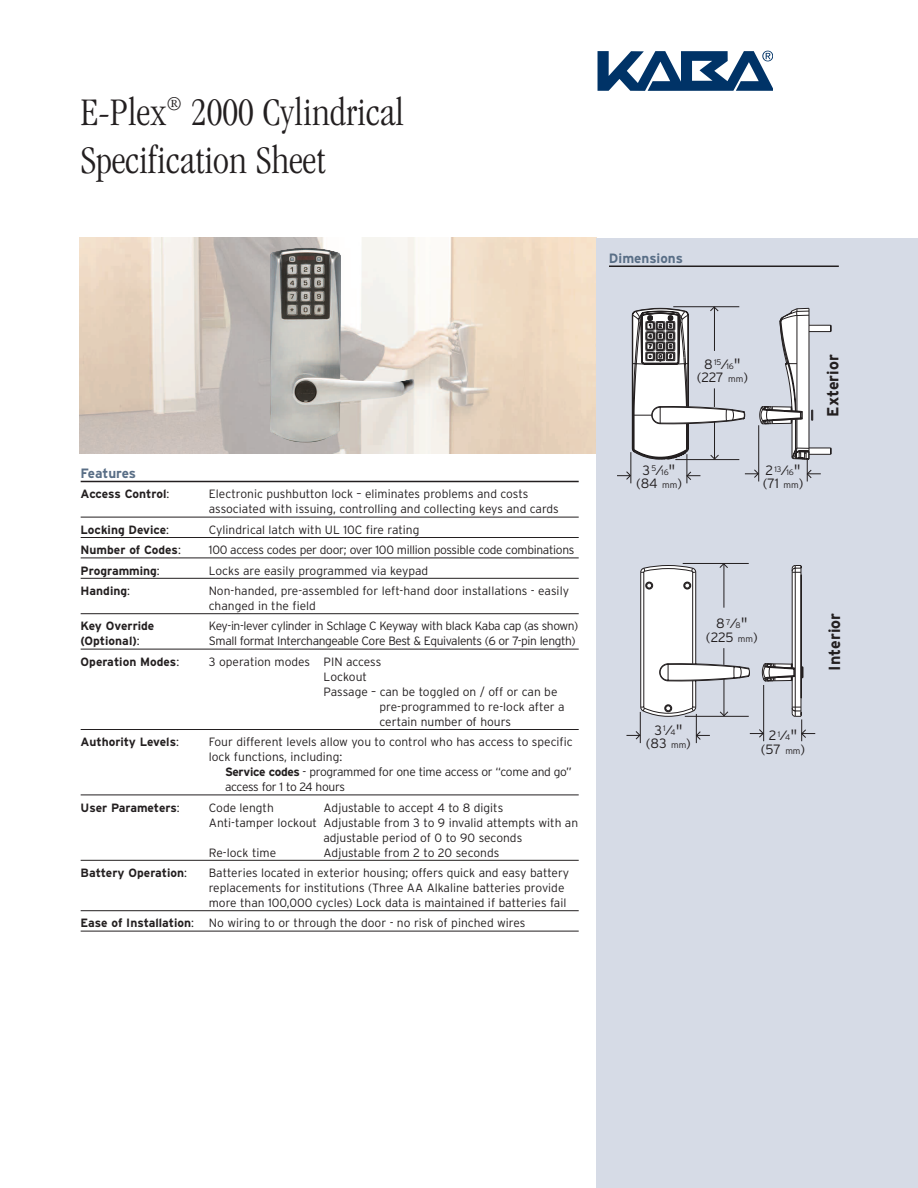
<style>
.page{position:relative;width:918px;height:1188px;background:#fff}
.page>*{position:absolute;margin:0;border:0;box-sizing:border-box;transform-origin:0 0}
.t1{font:300 condensed 40.5px/48.6px "Garamond LT";color:#231f20}
.t2{font:700 16.05px "Interstate";color:#231f20}
.t3{font:300 13.5px/13.5px "Interstate";letter-spacing:-.02em;color:#231f20;text-align:center}
.t4{font:700 13.5px "Interstate";color:#596e86}
.t5{font:300 12px/15px "Interstate";color:#231f20}
.t6{font:700 12px "Interstate";color:#231f20}
.t7{font:300 12px/15px "Interstate";letter-spacing:-.025em;color:#231f20}
.t8{font:300 12px "Interstate";letter-spacing:-.03em;color:#231f20}
.t9{font:300 8.1px "Interstate";color:#231f20}
.s1{font-weight:300}
.s2{font-weight:700}
.s3{font-size:13.5px}
.s4{font-size:15px}
.s5{font-size:9px}
.s6{font-size:8.1px}
</style>
<div class="page">
<img style="left:79px;top:238px;width:517px;height:216px">
<div style="left:596px;top:50px;width:177px;height:42px;background:#859db6"></div>
<svg style="left:598px;top:51px;width:175px;height:40px;background:#5b7c9d"></svg>
<hr style="left:81px;top:481px;width:498px;height:1px;background:#231f20">
<hr style="left:81px;top:517px;width:498px;height:1px;background:#231f20">
<hr style="left:81px;top:537px;width:498px;height:1px;background:#231f20">
<hr style="left:81px;top:558px;width:498px;height:1px;background:#231f20">
<hr style="left:81px;top:578px;width:498px;height:1px;background:#231f20">
<hr style="left:81px;top:613px;width:498px;height:1px;background:#231f20">
<hr style="left:81px;top:649px;width:498px;height:1px;background:#231f20">
<hr style="left:81px;top:729px;width:498px;height:1px;background:#231f20">
<hr style="left:81px;top:795px;width:498px;height:1px;background:#231f20">
<hr style="left:81px;top:860px;width:498px;height:1px;background:#231f20">
<hr style="left:81px;top:910px;width:498px;height:1px;background:#231f20">
<hr style="left:81px;top:931px;width:498px;height:1px;background:#231f20">
<div style="left:596px;top:238px;width:322px;height:950px;background:#d6dbe6"></div>
<hr style="left:609px;top:266px;width:230px;height:1px;background:#231f20">
<img style="left:270px;top:247px;width:145px;height:196px">
<svg style="left:617px;top:306px;width:215px;height:177px"></svg>
<svg style="left:626px;top:563px;width:190px;height:180px"></svg>
<h1 class="t1" style="left:81px;top:91px;width:325px">E-Plex<sup>®</sup> 2000 Cylindrical<br>Specification Sheet</h1>
<p class="t4" style="left:609px;top:250px;width:76px">Dimensions</p>
<p class="t4" style="left:81px;top:465px;width:57px">Features</p>
<p class="t6" style="left:81px;top:487px;width:90px">Access Control<span class="s1">:</span></p>
<p class="t5" style="left:209px;top:487px;width:352px">Electronic pushbutton lock – eliminates problems and costs associated with issuing, controlling and collecting keys and cards</p>
<p class="t6" style="left:81px;top:523px;width:90px">Locking Device<span class="s1">:</span></p>
<p class="t5" style="left:209px;top:522px;width:212px">Cylindrical latch with UL 10C fire rating</p>
<p class="t6" style="left:81px;top:543px;width:102px">Number of Codes<span class="s1">:</span></p>
<p class="t7" style="left:209px;top:543px;width:367px">100 access codes per door; over 100 million possible code combinations</p>
<p class="t6" style="left:81px;top:563px;width:81px">Programming<span class="s1">:</span></p>
<p class="t5" style="left:209px;top:563px;width:221px">Locks are easily programmed via keypad</p>
<p class="t6" style="left:81px;top:584px;width:51px">Handing<span class="s1">:</span></p>
<p class="t5" style="left:209px;top:583px;width:362px">Non-handed, pre-assembled for left-hand door installations - easily changed in the field</p>
<p class="t6" style="left:81px;top:619px;width:75px">Key Override</p>
<p class="t8" style="left:209px;top:619px;width:371px">Key-in-lever cylinder in Schlage C Keyway with black Kaba cap (as shown)</p>
<p class="t6" style="left:81px;top:634px;width:61px">(Optional)<span class="s1">:</span></p>
<p class="t8" style="left:209px;top:634px;width:368px">Small format Interchangeable Core Best &amp; Equivalents (6 or 7-pin length)</p>
<p class="t6" style="left:81px;top:655px;width:100px">Operation Modes<span class="s1">:</span></p>
<p class="t5" style="left:209px;top:654px;width:174px">3 operation modes PIN access</p>
<p class="t5" style="left:324px;top:669px;width:45px">Lockout</p>
<p class="t5" style="left:324px;top:684px;width:235px">Passage – can be toggled on / off or can be</p>
<p class="t5" style="left:380px;top:699px;width:187px">pre-programmed to re-lock after a</p>
<p class="t5" style="left:380px;top:714px;width:133px">certain number of hours</p>
<p class="t6" style="left:81px;top:735px;width:100px">Authority Levels<span class="s1">:</span></p>
<p class="t5" style="left:209px;top:735px;width:366px">Four different levels allow you to control who has access to specific lock functions, including:</p>
<p class="t7" style="left:225px;top:765px;width:348px"><span class="s2">Service codes</span> - programmed for one time access or “come and go” access for 1 to 24 hours</p>
<p class="t6" style="left:81px;top:800px;width:100px">User Parameters<span class="s1">:</span></p>
<p class="t5" style="left:209px;top:800px;width:67px">Code length</p>
<p class="t5" style="left:324px;top:800px;width:181px">Adjustable to accept 4 to 8 digits</p>
<p class="t5" style="left:209px;top:815px;width:371px">Anti-tamper lockout Adjustable from 3 to 9 invalid attempts with an</p>
<p class="t5" style="left:323px;top:830px;width:200px">adjustable period of 0 to 90 seconds</p>
<p class="t5" style="left:209px;top:845px;width:69px">Re-lock time</p>
<p class="t5" style="left:324px;top:845px;width:177px">Adjustable from 2 to 20 seconds</p>
<p class="t6" style="left:81px;top:866px;width:108px">Battery Operation<span class="s1">:</span></p>
<p class="t5" style="left:209px;top:865px;width:362px">Batteries located in exterior housing; offers quick and easy battery replacements for institutions (Three AA Alkaline batteries provide more than 100,000 cycles) Lock data is maintained if batteries fail</p>
<p class="t5" style="left:81px;top:916px;width:446px"><span class="s2">Ease of Installation</span>: No wiring to or through the door - no risk of pinched wires</p>
<p class="t9" style="left:704px;top:359px;width:38px"><span class="s3">8</span> 15<span class="s3">⁄</span>16<span class="s4">"</span></p>
<p class="t3" style="left:697px;top:371px;width:53px">(227 <span class="s5">mm</span>)</p>
<p class="t9" style="left:643px;top:467px;width:35px"><span class="s3">3</span> 5<span class="s3">⁄</span>16<span class="s4">"</span></p>
<p class="t3" style="left:636px;top:477px;width:48px">(84 <span class="s5">mm</span>)</p>
<p class="t9" style="left:766px;top:466px;width:37px"><span class="s3">2</span> 13<span class="s3">⁄</span>16<span class="s4">"</span></p>
<p class="t3" style="left:763px;top:477px;width:42px">(71 <span class="s5">mm</span>)</p>
<h2 class="t2" style="left:823px;top:417px;width:64px;rotate:-90deg">Exterior</h2>
<p class="t3" style="left:706px;top:617px;width:53px">8 <sup>7</sup>⁄<span class="s6">8</span><span class="s4">" </span>(225 <span class="s5">mm</span>)</p>
<p class="t3" style="left:646px;top:723px;width:47px">3 <sup>1</sup>⁄<span class="s6">4</span><span class="s4">" </span>(83 <span class="s5">mm</span>)</p>
<p class="t3" style="left:761px;top:729px;width:46px">2 <sup>1</sup>⁄<span class="s6">4</span><span class="s4">" </span>(57 <span class="s5">mm</span>)</p>
<h2 class="t2" style="left:825px;top:671px;width:59px;rotate:-90deg">Interior</h2>
</div>
